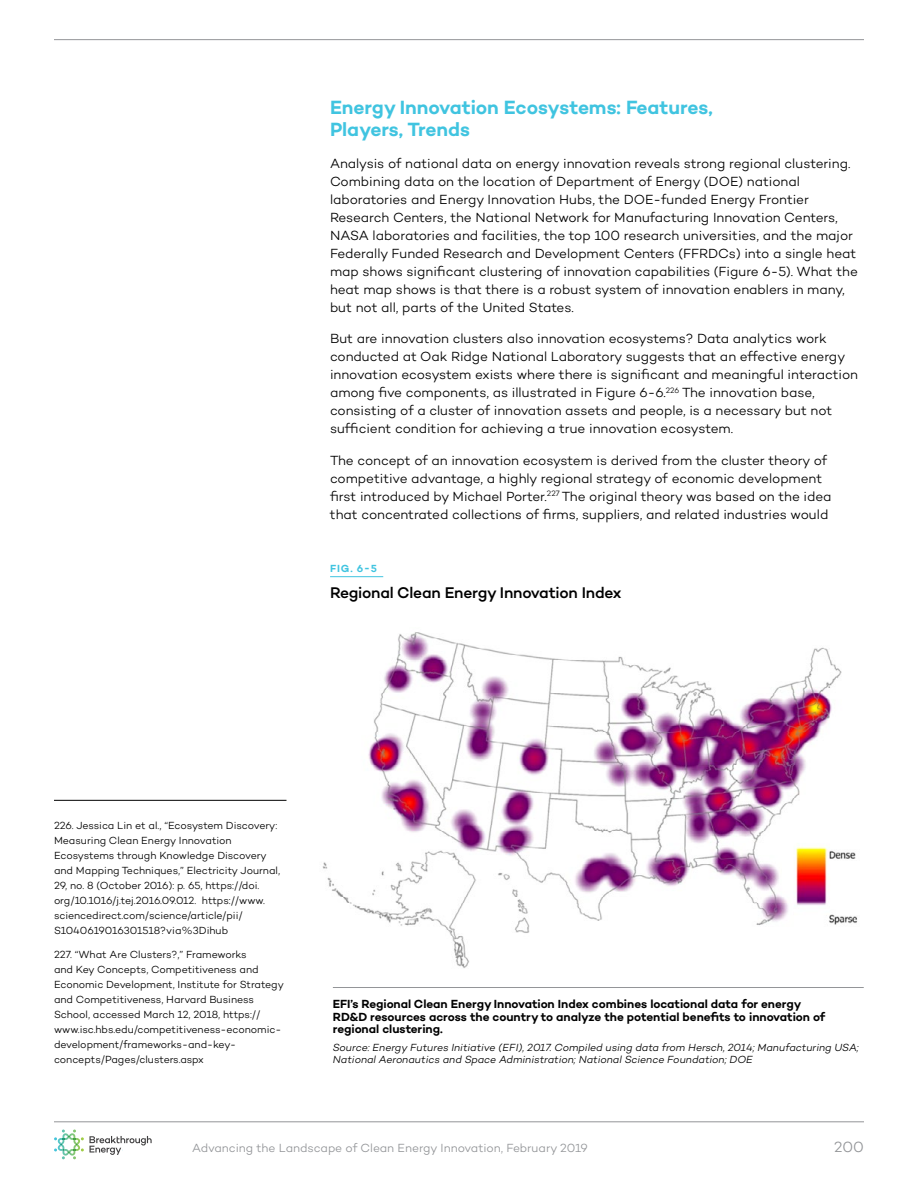
<style>
.page{position:relative;width:918px;height:1188px;background:#fff}
.page>*{position:absolute;margin:0;border:0;box-sizing:border-box;transform-origin:0 0}
.t1{font:600 19.5px/22.5px "Campton";letter-spacing:-.005em;color:#40c4e0}
.t2{font:500 15.75px "Campton";letter-spacing:-.015em;color:#000}
.t3{font:300 15px "Campton";color:#939598}
.t4{font:300 13.5px/18px "Campton";letter-spacing:-.005em;color:#000}
.t5{font:600 12px/12.8px "Campton";letter-spacing:-.005em;color:#000}
.t6{font:300 12px "Campton";letter-spacing:-.005em;color:#939598}
.t7{font:300 10.5px/15px "Campton";letter-spacing:-.01em;color:#000}
.t8{font:italic 300 10.5px/12px "Campton";color:#000}
.t9{font:600 10.5px "Campton";color:#40c4e0}
</style>
<div class="page">
<hr style="left:54px;top:1121px;width:810px;height:1px;background:#939598">
<hr style="left:54px;top:39px;width:810px;height:1px;background:#939598">
<svg style="left:54px;top:1129px;width:98px;height:31px"></svg>
<img style="left:322px;top:632px;width:535px;height:336px">
<hr style="left:330px;top:576px;width:53px;height:1px;background:#40c4e0">
<hr style="left:54px;top:800px;width:232px;height:1px;background:#000">
<hr style="left:333px;top:987px;width:531px;height:1px;background:#939598">
<h1 class="t1" style="left:330px;top:96px;width:384px">Energy Innovation Ecosystems: Features,<br>Players, Trends</h1>
<p class="t4" style="left:330px;top:154px;width:529px">Analysis of national data on energy innovation reveals strong regional clustering.<br>Combining data on the location of Department of Energy (DOE) national laboratories and Energy Innovation Hubs, the DOE-funded Energy Frontier Research Centers, the National Network for Manufacturing Innovation Centers, NASA laboratories and facilities, the top 100 research universities, and the major Federally Funded Research and Development Centers (FFRDCs) into a single heat map shows significant clustering of innovation capabilities (Figure 6-5). What the heat map shows is that there is a robust system of innovation enablers in many, but not all, parts of the United States.</p>
<p class="t4" style="left:330px;top:330px;width:530px">But are innovation clusters also innovation ecosystems? Data analytics work conducted at Oak Ridge National Laboratory suggests that an effective energy innovation ecosystem exists where there is significant and meaningful interaction among five components, as illustrated in Figure 6-6.<sup>226</sup> The innovation base, consisting of a cluster of innovation assets and people, is a necessary but not sufficient condition for achieving a true innovation ecosystem.</p>
<p class="t4" style="left:330px;top:451px;width:503px">The concept of an innovation ecosystem is derived from the cluster theory of competitive advantage, a highly regional strategy of economic development first introduced by Michael Porter.<sup>227</sup> The original theory was based on the idea that concentrated collections of firms, suppliers, and related industries would</p>
<p class="t9" style="left:330px;top:562px;width:48px">FIG. 6-5</p>
<p class="t2" style="left:330px;top:582px;width:293px">Regional Clean Energy Innovation Index</p>
<p class="t7" style="left:54px;top:818px;width:228px">226. Jessica Lin et al., “Ecosystem Discovery:<br>Measuring Clean Energy Innovation Ecosystems through Knowledge Discovery and Mapping Techniques,” Electricity Journal, 29, no. 8 (October 2016): p. 65, https://doi. org/10.1016/j.tej.2016.09.012. https://www. sciencedirect.com/science/article/pii/ S1040619016301518?via%3Dihub</p>
<p class="t7" style="left:54px;top:947px;width:232px">227. “What Are Clusters?,” Frameworks<br>and Key Concepts, Competitiveness and Economic Development, Institute for Strategy and Competitiveness, Harvard Business School, accessed March 12, 2018, https:// www.isc.hbs.edu/competitiveness-economic&shy;development/frameworks-and-key&shy;concepts/Pages/clusters.aspx</p>
<p class="t5" style="left:333px;top:997px;width:494px">EFI’s Regional Clean Energy Innovation Index combines locational data for energy<br>RD&amp;D resources across the country to analyze the potential benefits to innovation of regional clustering.</p>
<p class="t8" style="left:333px;top:1041px;width:527px">Source: Energy Futures Initiative (EFI), 2017. Compiled using data from Hersch, 2014; Manufacturing USA;<br>National Aeronautics and Space Administration; National Science Foundation; DOE</p>
<p class="t6" style="left:192px;top:1141px;width:397px">Advancing the Landscape of Clean Energy Innovation, February 2019</p>
<p class="t3" style="left:834px;top:1138px;width:31px">200</p>
</div>
